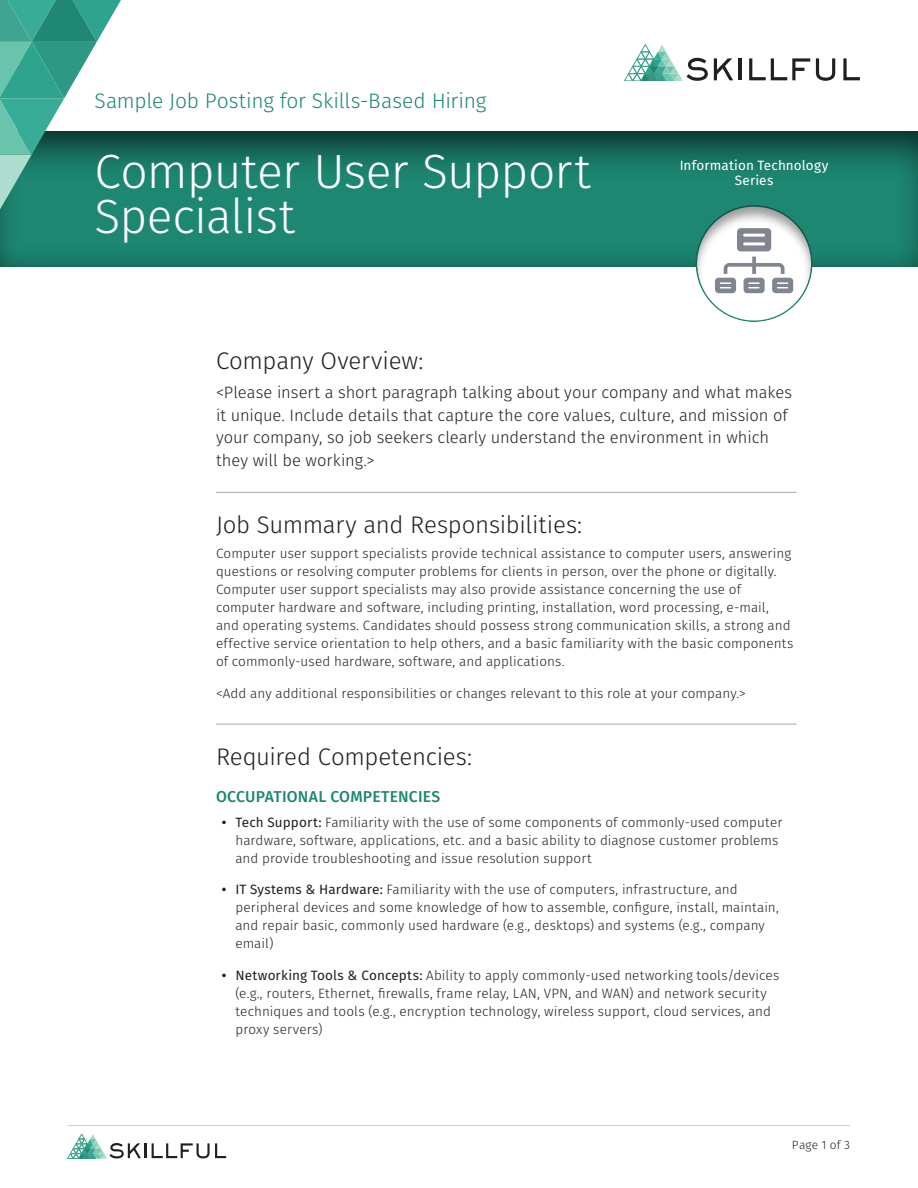
<style>
.page{position:relative;width:918px;height:1188px;background:#fff}
.page>*{position:absolute;margin:0;border:0;box-sizing:border-box;transform-origin:0 0}
.t1{font:300 48px/45px "Fira Sans";letter-spacing:-.02em;color:#fff}
.Head{font:300 24px "Fira Sans";letter-spacing:-.01em;color:#231f20}
.Head_no_rule_above{font:300 24px "Fira Sans";letter-spacing:-.01em;color:#231f20}
.t2{font:300 21px "Fira Sans";letter-spacing:-.01em;color:#1d8772}
.Intro_Copy{font:300 16.5px/22.5px "Fira Sans";letter-spacing:-.005em;color:#231f20}
.Subhead{font:500 15.75px "Fira Sans";letter-spacing:.01em;color:#1d8772}
.Body{font:300 13.5px/18px "Fira Sans";letter-spacing:.005em;color:#231f20}
.t3{font:13.5px "Fira Sans";letter-spacing:.01em;color:#fff}
.t4{font:300 12px "Fira Sans";letter-spacing:.015em;color:#231f20}
.s1{font-weight:600}
.s2{font-weight:400}
</style>
<div class="page">
<hr style="left:68px;top:1125px;width:782px;height:1px;background:#aedcce">
<svg style="left:152px;top:1143px;width:74px;height:15px"></svg>
<svg style="left:68px;top:1134px;width:78px;height:25px"></svg>
<hr style="left:216px;top:492px;width:580px;height:1px;background:#a8a9ad">
<hr style="left:216px;top:724px;width:580px;height:1px;background:#a8a9ad">
<div style="left:0;top:131px;width:918px;height:138px;background:#000006;opacity:.75"></div>
<svg style="left:0;top:0;width:121px;height:210px"></svg>
<svg style="left:714px;top:58px;width:19px;height:22px"></svg>
<hr style="left:738px;top:58px;width:3px;height:22px;background:#231f20">
<svg style="left:749px;top:58px;width:61px;height:22px"></svg>
<svg style="left:816px;top:58px;width:19px;height:23px"></svg>
<svg style="left:843px;top:58px;width:17px;height:22px"></svg>
<svg style="left:624px;top:44px;width:84px;height:37px"></svg>
<div style="left:695px;top:203px;width:120px;height:120px;background:#000006;opacity:.4"></div>
<svg style="left:715px;top:257px;width:78px;height:36px"></svg>
<svg style="left:737px;top:228px;width:34px;height:23px"></svg>
<p class="t2" style="left:94px;top:86px;width:393px">Sample Job Posting for Skills-Based Hiring</p>
<p class="t1" style="left:94px;top:149px;width:498px">Computer User Support<br>Specialist</p>
<p class="t3" style="left:680px;top:156px;width:150px">Information Technology</p>
<p class="t3" style="left:735px;top:171px;width:40px">Series</p>
<p class="Head_no_rule_above" style="left:216px;top:344px;width:209px">Company Overview:</p>
<p class="Intro_Copy" style="left:216px;top:381px;width:578px">&lt;Please insert a short paragraph talking about your company and what makes it unique. Include details that capture the core values, culture, and mission of your company, so job seekers clearly understand the environment in which they will be working.&gt;</p>
<p class="Head" style="left:216px;top:508px;width:368px">Job Summary and Responsibilities:</p>
<p class="Body" style="left:216px;top:544px;width:579px">Computer user support specialists provide technical assistance to computer users, answering questions or resolving computer problems for clients in person, over the phone or digitally.<br>Computer user support specialists may also provide assistance concerning the use of computer hardware and software, including printing, installation, word processing, e-mail, and operating systems. Candidates should possess strong communication skills, a strong and effective service orientation to help others, and a basic familiarity with the basic components of commonly-used hardware, software, and applications.</p>
<p class="Body" style="left:216px;top:684px;width:531px">&lt;Add any additional responsibilities or changes relevant to this role at your company.&gt;</p>
<p class="Head" style="left:216px;top:740px;width:258px">Required Competencies:</p>
<p class="Subhead" style="left:216px;top:785px;width:226px">OCCUPATIONAL COMPETENCIES</p>
<p class="Body" style="left:235px;top:813px;width:549px;text-indent:-14px"><span class="s1">•</span> <span class="s2">Tech Support:</span> Familiarity with the use of some components of commonly-used computer hardware, software, applications, etc. and a basic ability to diagnose customer problems and provide troubleshooting and issue resolution support</p>
<p class="Body" style="left:235px;top:880px;width:545px;text-indent:-14px"><span class="s1">•</span> <span class="s2">IT Systems &amp; Hardware:</span> Familiarity with the use of computers, infrastructure, and peripheral devices and some knowledge of how to assemble, configure, install, maintain, and repair basic, commonly used hardware (e.g., desktops) and systems (e.g., company email)</p>
<p class="Body" style="left:235px;top:966px;width:545px;text-indent:-14px"><span class="s1">•</span> <span class="s2">Networking Tools &amp; Concepts:</span> Ability to apply commonly-used networking tools/devices (e.g., routers, Ethernet, firewalls, frame relay, LAN, VPN, and WAN) and network security techniques and tools (e.g., encryption technology, wireless support, cloud services, and proxy servers)</p>
<p class="t4" style="left:792px;top:1137px;width:59px">Page 1 of 3</p>
</div>
